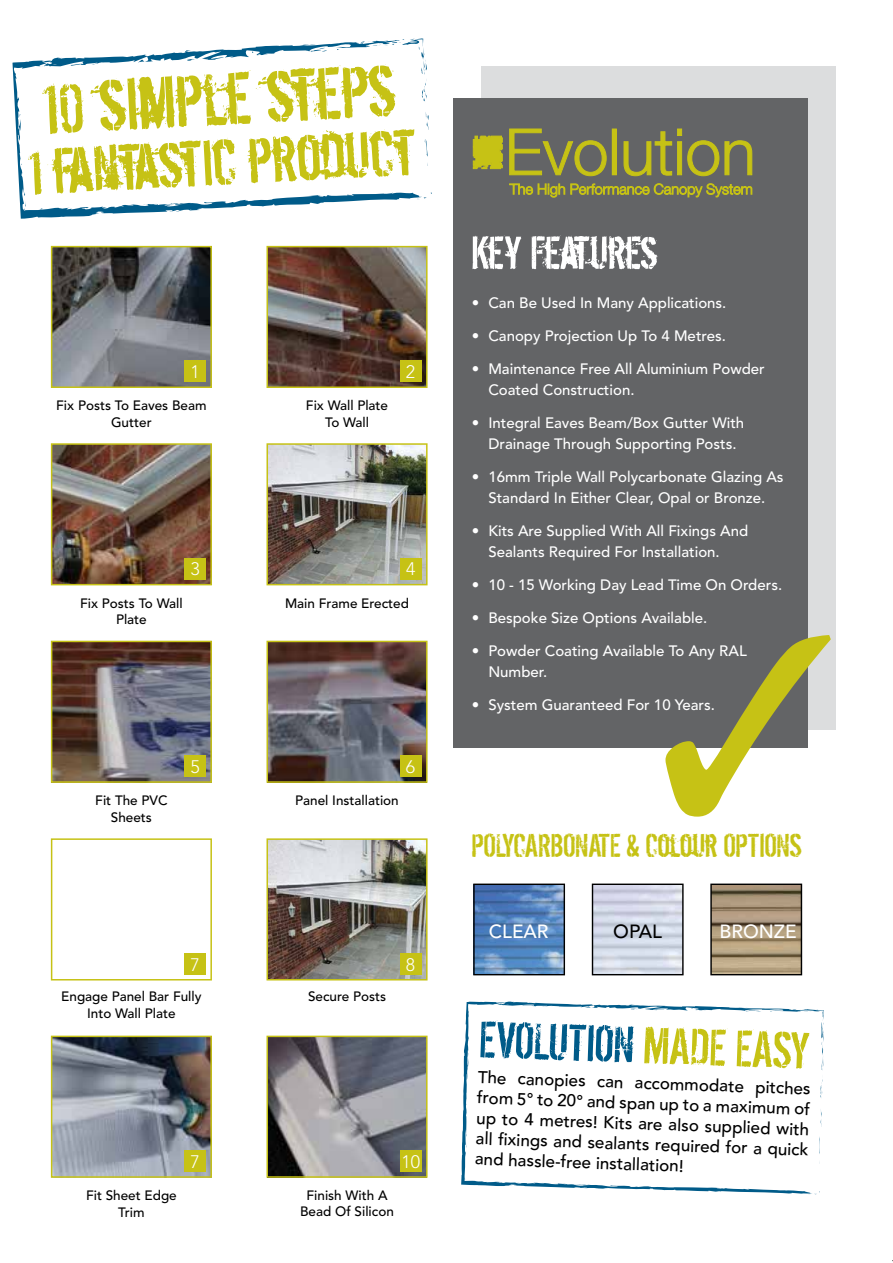
<style>
.page{position:relative;width:893px;height:1263px;background:#fff}
.page>*{position:absolute;margin:0;border:0;box-sizing:border-box;transform-origin:0 0}
.t1{font:81.15px "Dirty Ego";color:#c6c215}
.t2{font:70.95px "Dirty Ego";color:#c6c215}
.t3{font:56.25px "Dirty Ego";color:#005b89}
.t4{font:51px "Dirty Ego";color:#fff}
.t5{font:36px "Dirty Ego";color:#c6c215}
.t6{font:500 19.05px "Avenir";color:#fff}
.t7{font:500 19.05px "Avenir";color:#000}
.t8{font:300 18px "Avenir";color:#fff}
.t9{font:500 16.95px/20.4px "Avenir";color:#000;text-align:justify}
.t10{font:500 15px/21px "Avenir";color:#fff}
.t11{font:500 13.5px/16.2px "Avenir";color:#000;text-align:center}
.s1{color:#c6c215}
</style>
<div class="page">
<svg style="left:425px;top:139px;width:3px;height:27px"></svg>
<svg style="left:425px;top:112px;width:4px;height:18px"></svg>
<svg style="left:12px;top:42px;width:405px;height:177px"></svg>
<svg style="left:41px;top:63px;width:8px;height:4px"></svg>
<svg style="left:356px;top:38px;width:71px;height:65px"></svg>
<svg style="left:302px;top:44px;width:28px;height:8px"></svg>
<svg style="left:252px;top:51px;width:8px;height:5px"></svg>
<svg style="left:186px;top:59px;width:10px;height:2px"></svg>
<svg style="left:417px;top:192px;width:15px;height:8px"></svg>
<svg style="left:24px;top:201px;width:2px;height:6px"></svg>
<img style="left:475px;top:885px;width:88px;height:88px">
<div style="left:473px;top:883px;width:92px;height:92px;border:1px solid #000"></div>
<div style="left:592px;top:883px;width:92px;height:92px;border:1px solid #000"></div>
<img style="left:54px;top:446px;width:155px;height:136px">
<div style="left:51px;top:443px;width:161px;height:142px;border:2px solid #c6c215"></div>
<div style="left:184px;top:558px;width:22px;height:21px;background:#c6c215"></div>
<img style="left:269px;top:446px;width:156px;height:136px">
<div style="left:266px;top:443px;width:162px;height:142px;border:2px solid #c6c215"></div>
<div style="left:400px;top:558px;width:21px;height:21px;background:#c6c215"></div>
<img style="left:54px;top:644px;width:155px;height:136px">
<div style="left:51px;top:641px;width:161px;height:142px;border:2px solid #c6c215"></div>
<div style="left:184px;top:755px;width:22px;height:22px;background:#c6c215"></div>
<img style="left:269px;top:644px;width:156px;height:136px">
<div style="left:266px;top:641px;width:162px;height:142px;border:2px solid #c6c215"></div>
<div style="left:400px;top:755px;width:21px;height:22px;background:#c6c215"></div>
<img style="left:269px;top:249px;width:156px;height:136px">
<div style="left:266px;top:246px;width:162px;height:142px;border:2px solid #c6c215"></div>
<div style="left:400px;top:361px;width:21px;height:21px;background:#c6c215"></div>
<img style="left:54px;top:249px;width:155px;height:136px">
<div style="left:51px;top:246px;width:161px;height:142px;border:2px solid #c6c215"></div>
<div style="left:185px;top:361px;width:21px;height:21px;background:#c6c215"></div>
<div style="left:51px;top:838px;width:161px;height:142px;border:2px solid #c6c215"></div>
<div style="left:185px;top:953px;width:21px;height:21px;background:#c6c215"></div>
<img style="left:269px;top:841px;width:156px;height:136px">
<div style="left:266px;top:838px;width:162px;height:142px;border:2px solid #c6c215"></div>
<div style="left:400px;top:953px;width:21px;height:21px;background:#c6c215"></div>
<div style="left:482px;top:66px;width:354px;height:664px;background:#dcddde"></div>
<div style="left:453px;top:98px;width:354px;height:649px;background:#636466"></div>
<svg style="left:665px;top:635px;width:166px;height:182px"></svg>
<svg style="left:461px;top:1001px;width:361px;height:193px"></svg>
<svg style="left:495px;top:1003px;width:8px;height:3px"></svg>
<svg style="left:788px;top:1009px;width:36px;height:90px"></svg>
<svg style="left:738px;top:1007px;width:25px;height:5px"></svg>
<svg style="left:691px;top:1008px;width:7px;height:3px"></svg>
<svg style="left:630px;top:1004px;width:9px;height:6px"></svg>
<svg style="left:808px;top:1190px;width:12px;height:5px"></svg>
<svg style="left:463px;top:1093px;width:4px;height:12px"></svg>
<img style="left:712px;top:885px;width:88px;height:88px">
<div style="left:710px;top:883px;width:92px;height:92px;border:1px solid #000"></div>
<svg style="left:509px;top:129px;width:97px;height:47px"></svg>
<div style="left:612px;top:129px;width:4px;height:46px;border:1px solid #c6c215"></div>
<svg style="left:624px;top:129px;width:58px;height:47px"></svg>
<svg style="left:688px;top:141px;width:31px;height:35px"></svg>
<svg style="left:725px;top:141px;width:27px;height:34px"></svg>
<svg style="left:509px;top:184px;width:56px;height:13px"></svg>
<svg style="left:571px;top:184px;width:181px;height:13px"></svg>
<svg style="left:473px;top:136px;width:29px;height:33px"></svg>
<img style="left:269px;top:1039px;width:156px;height:136px">
<div style="left:266px;top:1036px;width:162px;height:142px;border:2px solid #c6c215"></div>
<div style="left:400px;top:1150px;width:21px;height:21px;background:#c6c215"></div>
<img style="left:54px;top:1039px;width:155px;height:136px">
<div style="left:51px;top:1036px;width:161px;height:142px;border:2px solid #c6c215"></div>
<div style="left:185px;top:1150px;width:21px;height:21px;background:#c6c215"></div>
<h1 class="t1" style="left:40px;top:67px;width:356px;rotate:-3deg">10 SIMPLE STEPS</h1>
<h2 class="t2" style="left:26px;top:136px;width:390px;rotate:-3deg">1 FANTASTIC PRODUCT</h2>
<p class="t8" style="left:190px;top:361px;width:11px">1</p>
<p class="t8" style="left:406px;top:361px;width:11px">2</p>
<p class="t11" style="left:56px;top:398px;width:152px">Fix Posts To Eaves Beam<br>Gutter</p>
<p class="t11" style="left:306px;top:398px;width:84px">Fix Wall Plate<br>To Wall</p>
<p class="t8" style="left:190px;top:559px;width:11px">3</p>
<p class="t8" style="left:406px;top:559px;width:11px">4</p>
<p class="t11" style="left:80px;top:595px;width:104px">Fix Posts To Wall<br>Plate</p>
<p class="t11" style="left:285px;top:595px;width:126px">Main Frame Erected</p>
<p class="t8" style="left:190px;top:756px;width:11px">5</p>
<p class="t8" style="left:406px;top:756px;width:11px">6</p>
<p class="t11" style="left:95px;top:793px;width:74px">Fit The PVC<br>Sheets</p>
<p class="t11" style="left:295px;top:793px;width:105px">Panel Installation</p>
<p class="t8" style="left:190px;top:954px;width:11px">7</p>
<p class="t8" style="left:406px;top:954px;width:11px">8</p>
<p class="t11" style="left:61px;top:989px;width:142px">Engage Panel Bar Fully<br>Into Wall Plate</p>
<p class="t11" style="left:308px;top:989px;width:80px">Secure Posts</p>
<p class="t8" style="left:190px;top:1151px;width:11px">7</p>
<p class="t8" style="left:401px;top:1151px;width:20px">10</p>
<p class="t11" style="left:86px;top:1188px;width:92px">Fit Sheet Edge<br>Trim</p>
<p class="t11" style="left:300px;top:1188px;width:95px">Finish With A<br>Bead Of Silicon</p>
<h3 class="t4" style="left:472px;top:226px;width:187px">KEY FEATURES</h3>
<p class="t10" style="left:472px;top:293px;width:256px">• Can Be Used In Many Applications.</p>
<p class="t10" style="left:472px;top:326px;width:256px">• Canopy Projection Up To 4 Metres.</p>
<p class="t10" style="left:488px;top:359px;width:278px;text-indent:-16px">• Maintenance Free All Aluminium Powder<br>Coated Construction.</p>
<p class="t10" style="left:472px;top:413px;width:274px;text-align:center">• Integral Eaves Beam/Box Gutter With<br>Drainage Through Supporting Posts.</p>
<p class="t10" style="left:472px;top:467px;width:313px;text-align:center">• 16mm Triple Wall Polycarbonate Glazing As<br>Standard In Either Clear, Opal or Bronze.</p>
<p class="t10" style="left:488px;top:521px;width:261px;text-indent:-16px">• Kits Are Supplied With All Fixings And<br>Sealants Required For Installation.</p>
<p class="t10" style="left:472px;top:575px;width:312px">• 10 - 15 Working Day Lead Time On Orders.</p>
<p class="t10" style="left:472px;top:608px;width:237px">• Bespoke Size Options Available.</p>
<p class="t10" style="left:488px;top:641px;width:260px;text-indent:-16px">• Powder Coating Available To Any RAL<br>Number.</p>
<p class="t10" style="left:472px;top:695px;width:244px">• System Guaranteed For 10 Years.</p>
<h3 class="t5" style="left:472px;top:827px;width:331px">POLYCARBONATE &amp; COLOUR OPTIONS</h3>
<p class="t6" style="left:489px;top:920px;width:61px">CLEAR</p>
<p class="t7" style="left:613px;top:920px;width:50px">OPAL</p>
<p class="t6" style="left:719px;top:921px;width:79px">BRONZE</p>
<h3 class="t3" style="left:480px;top:1010px;width:332px;rotate:2deg">EVOLUTION <span class="s1">MADE EASY</span></h3>
<p class="t9" style="left:478px;top:1067px;width:334px;rotate:2deg">The canopies can accommodate pitches from 5° to 20° and span up to a maximum of up to 4 metres! Kits are also supplied with all fi xings and sealants required for a quick and hassle-free installation!</p>
</div>
